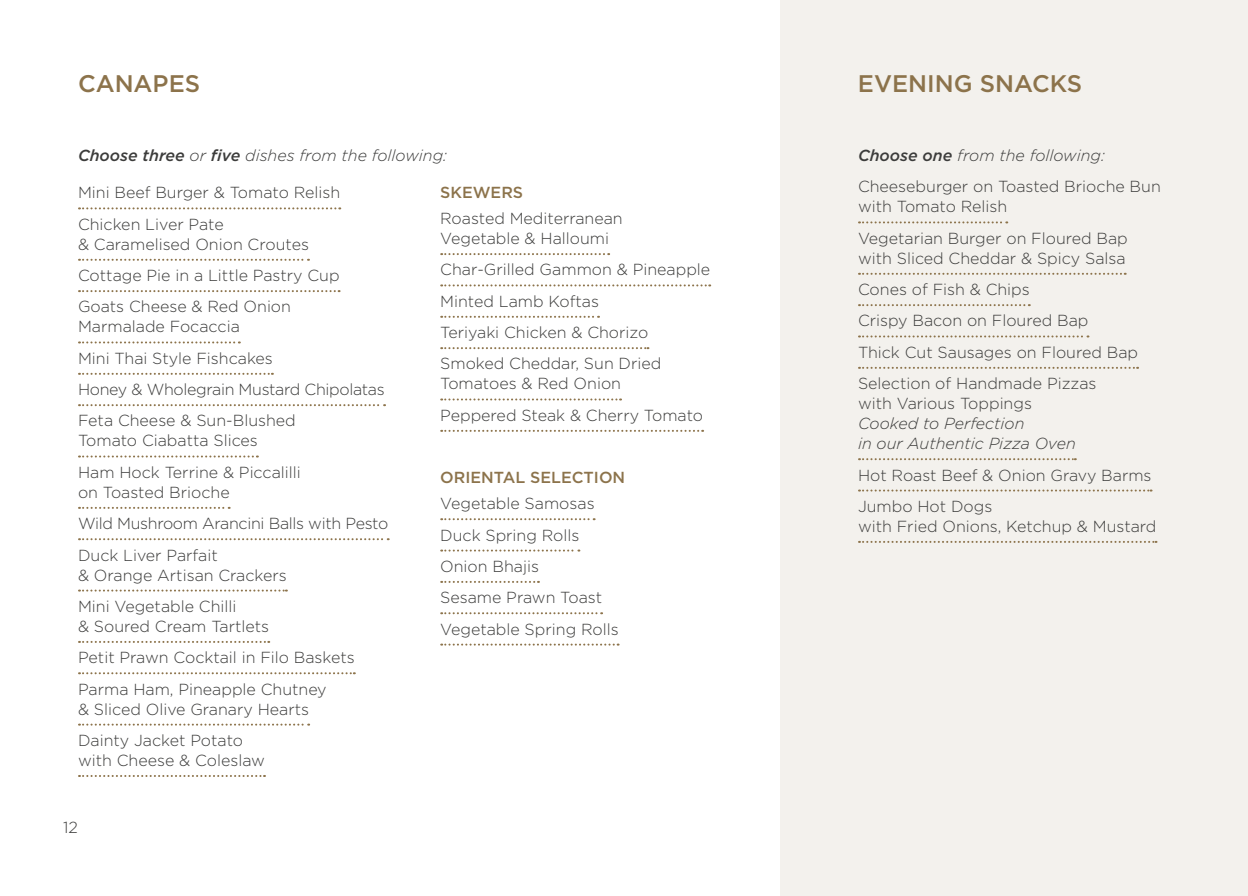
<style>
.page{position:relative;width:1248px;height:896px;background:#fff}
.page>*{position:absolute;margin:0;border:0;box-sizing:border-box;transform-origin:0 0}
.t1{font:500 24px "Gotham";color:#8c734b}
.t2{font:300 16px/31.4px "Gotham";color:#3c3c3b}
.t3{font:italic 300 16px/20px "Gotham";color:#3c3c3b}
.t4{font:300 16px/31.4px "Gotham";letter-spacing:-.02em;color:#3c3c3b}
.t5{font:500 16px "Gotham";color:#8c734b}
.s1{font-weight:500}
.s2{font-weight:500;font-style:italic}
.s3{font-style:italic}
</style>
<div class="page">
<div style="left:780px;top:0;width:467px;height:896px;background:#f3f1ed"></div>
<svg style="left:79px;top:207px;width:261px;height:2px"></svg>
<svg style="left:79px;top:259px;width:230px;height:2px"></svg>
<svg style="left:79px;top:290px;width:260px;height:2px"></svg>
<svg style="left:79px;top:341px;width:161px;height:2px"></svg>
<svg style="left:79px;top:373px;width:194px;height:2px"></svg>
<svg style="left:79px;top:404px;width:306px;height:2px"></svg>
<svg style="left:79px;top:455px;width:179px;height:2px"></svg>
<svg style="left:79px;top:507px;width:151px;height:2px"></svg>
<svg style="left:79px;top:538px;width:309px;height:2px"></svg>
<svg style="left:79px;top:589px;width:208px;height:2px"></svg>
<svg style="left:79px;top:641px;width:190px;height:2px"></svg>
<svg style="left:79px;top:672px;width:276px;height:2px"></svg>
<svg style="left:79px;top:723px;width:230px;height:2px"></svg>
<svg style="left:79px;top:775px;width:186px;height:2px"></svg>
<svg style="left:441px;top:253px;width:168px;height:2px"></svg>
<svg style="left:441px;top:284px;width:269px;height:2px"></svg>
<svg style="left:441px;top:316px;width:158px;height:2px"></svg>
<svg style="left:441px;top:347px;width:207px;height:2px"></svg>
<svg style="left:441px;top:398px;width:180px;height:2px"></svg>
<svg style="left:441px;top:430px;width:262px;height:2px"></svg>
<svg style="left:441px;top:518px;width:153px;height:2px"></svg>
<svg style="left:441px;top:549px;width:138px;height:2px"></svg>
<svg style="left:441px;top:581px;width:98px;height:2px"></svg>
<svg style="left:441px;top:612px;width:161px;height:2px"></svg>
<svg style="left:441px;top:643px;width:177px;height:2px"></svg>
<svg style="left:858px;top:221px;width:149px;height:2px"></svg>
<svg style="left:858px;top:273px;width:267px;height:2px"></svg>
<svg style="left:858px;top:304px;width:171px;height:2px"></svg>
<svg style="left:858px;top:335px;width:230px;height:2px"></svg>
<svg style="left:858px;top:367px;width:279px;height:2px"></svg>
<svg style="left:858px;top:458px;width:217px;height:2px"></svg>
<svg style="left:858px;top:489px;width:293px;height:2px"></svg>
<svg style="left:858px;top:541px;width:298px;height:2px"></svg>
<h1 class="t1" style="left:78px;top:70px;width:124px">CANAPES</h1>
<h1 class="t1" style="left:857px;top:70px;width:226px">EVENING SNACKS</h1>
<p class="t3" style="left:78px;top:145px;width:370px"><span class="s1">Choose three</span> or <span class="s1">five</span> dishes from the following:</p>
<p class="t2" style="left:78px;top:177px;width:264px">Mini Beef Burger &amp; Tomato Relish<br>Chicken Liver Pate</p>
<p class="t2" style="left:78px;top:228px;width:263px">&amp; Caramelised Onion Croutes<br>Cottage Pie in a Little Pastry Cup<br>Goats Cheese &amp; Red Onion</p>
<p class="t2" style="left:78px;top:311px;width:308px">Marmalade Focaccia<br>Mini Thai Style Fishcakes<br>Honey &amp; Wholegrain Mustard Chipolatas<br>Feta Cheese &amp; Sun-Blushed</p>
<p class="t2" style="left:78px;top:425px;width:224px">Tomato Ciabatta Slices<br>Ham Hock Terrine &amp; Piccalilli</p>
<p class="t4" style="left:78px;top:476px;width:312px">on Toasted Brioche<br>Wild Mushroom Arancini Balls with Pesto<br>Duck Liver Parfait</p>
<p class="t2" style="left:78px;top:559px;width:210px">&amp; Orange Artisan Crackers<br>Mini Vegetable Chilli</p>
<p class="t2" style="left:78px;top:610px;width:278px">&amp; Soured Cream Tartlets<br>Petit Prawn Cocktail in Filo Baskets<br>Parma Ham, Pineapple Chutney</p>
<p class="t2" style="left:78px;top:693px;width:233px">&amp; Sliced Olive Granary Hearts<br>Dainty Jacket Potato</p>
<p class="t2" style="left:78px;top:744px;width:188px">with Cheese &amp; Coleslaw</p>
<p class="t2" style="left:63px;top:811px;width:16px">12</p>
<p class="t5" style="left:440px;top:184px;width:84px">SKEWERS</p>
<p class="t2" style="left:440px;top:208px;width:184px;line-height:20px">Roasted Mediterranean<br>Vegetable &amp; Halloumi</p>
<p class="t2" style="left:440px;top:254px;width:271px">Char-Grilled Gammon &amp; Pineapple<br>Minted Lamb Koftas<br>Teriyaki Chicken &amp; Chorizo<br>Smoked Cheddar, Sun Dried</p>
<p class="t2" style="left:440px;top:368px;width:264px">Tomatoes &amp; Red Onion<br>Peppered Steak &amp; Cherry Tomato</p>
<p class="t5" style="left:440px;top:469px;width:186px">ORIENTAL SELECTION</p>
<p class="t2" style="left:440px;top:487px;width:180px">Vegetable Samosas<br>Duck Spring Rolls<br>Onion Bhajis<br>Sesame Prawn Toast<br>Vegetable Spring Rolls</p>
<p class="t2" style="left:857px;top:139px;width:304px"><span class="s2">Choose one</span> <span class="s3">from the following:<br></span>Cheeseburger on Toasted Brioche Bun</p>
<p class="t2" style="left:857px;top:191px;width:271px">with Tomato Relish<br>Vegetarian Burger on Floured Bap</p>
<p class="t2" style="left:857px;top:242px;width:281px">with Sliced Cheddar &amp; Spicy Salsa<br>Cones of Fish &amp; Chips<br>Crispy Bacon on Floured Bap<br>Thick Cut Sausages on Floured Bap<br>Selection of Handmade Pizzas</p>
<p class="t2" style="left:857px;top:387px;width:175px">with Various Toppings</p>
<p class="t3" style="left:857px;top:413px;width:219px">Cooked to Perfection<br>in our Authentic Pizza Oven</p>
<p class="t2" style="left:857px;top:459px;width:295px">Hot Roast Beef &amp; Onion Gravy Barms<br>Jumbo Hot Dogs</p>
<p class="t2" style="left:857px;top:510px;width:300px">with Fried Onions, Ketchup &amp; Mustard</p>
</div>
